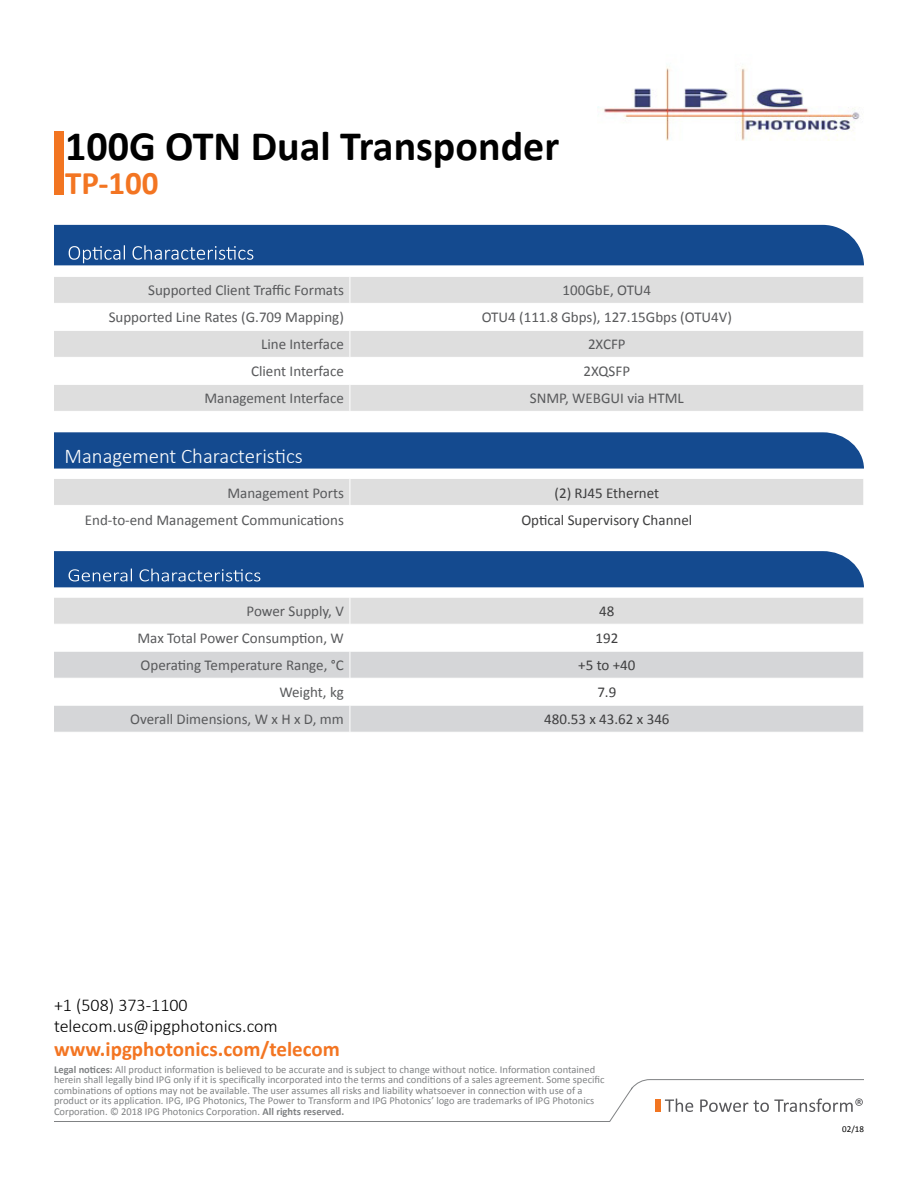
<style>
.page{position:relative;width:918px;height:1188px;background:#fff}
.page>*{position:absolute;margin:0;border:0;box-sizing:border-box;transform-origin:0 0}
.t1{font:700 42px "Calibri";color:#000}
.t2{font:700 33px "Calibri";color:#f37522}
.t3{font:700 21px "Calibri";color:#f37522}
.t4{font:300 21px "Calibri";color:#fff}
.t5{font:300 18px "Calibri";color:#000}
.t6{font:15px "Calibri";color:#58595b}
.t7{font:15px "Calibri";color:#3e3e3f}
.t8{font:10.5px/10.5px "Calibri";color:#808284}
.t9{font:9px "Calibri";color:#000}
.s1{font-weight:700}
</style>
<div class="page">
<svg style="left:54px;top:1079px;width:810px;height:43px"></svg>
<div style="left:54px;top:225px;width:810px;height:40px;background:#144a8f"></div>
<svg style="left:54px;top:551px;width:810px;height:36px;background:#1b4f92"></svg>
<svg style="left:54px;top:277px;width:809px;height:134px"></svg>
<div style="left:54px;top:132px;width:9px;height:63px;background:#f27521"></div>
<img style="left:597px;top:66px;width:263px;height:75px">
<svg style="left:54px;top:598px;width:810px;height:134px"></svg>
<div style="left:54px;top:432px;width:810px;height:37px;background:#144a8f"></div>
<div style="left:54px;top:479px;width:809px;height:26px;background:#dedede"></div>
<p class="t1" style="left:65px;top:119px;width:496px">100G OTN Dual Transponder</p>
<p class="t2" style="left:65px;top:162px;width:95px">TP-100</p>
<p class="t6" style="left:148px;top:281px;width:197px">Supported Client Traffic Formats</p>
<p class="t6" style="left:563px;top:281px;width:90px">100GbE, OTU4</p>
<p class="t6" style="left:109px;top:308px;width:237px">Supported Line Rates (G.709 Mapping)</p>
<p class="t6" style="left:482px;top:308px;width:252px">OTU4 (111.8 Gbps), 127.15Gbps (OTU4V)</p>
<p class="t6" style="left:261px;top:335px;width:84px">Line Interface</p>
<p class="t6" style="left:588px;top:335px;width:39px">2XCFP</p>
<p class="t6" style="left:251px;top:362px;width:94px">Client Interface</p>
<p class="t6" style="left:584px;top:362px;width:48px">2XQSFP</p>
<p class="t6" style="left:204px;top:389px;width:141px">Management Interface</p>
<p class="t6" style="left:530px;top:389px;width:156px">SNMP, WEBGUI via HTML</p>
<p class="t4" style="left:65px;top:443px;width:240px">Management Characteristics</p>
<p class="t6" style="left:227px;top:483px;width:118px">Management Ports</p>
<p class="t7" style="left:555px;top:483px;width:106px">(2) RJ45 Ethernet</p>
<p class="t6" style="left:85px;top:510px;width:261px">End-to-end Management Communications</p>
<p class="t7" style="left:521px;top:510px;width:173px">Optical Supervisory Channel</p>
<p class="t6" style="left:247px;top:602px;width:99px">Power Supply, V</p>
<p class="t7" style="left:599px;top:602px;width:17px">48</p>
<p class="t6" style="left:137px;top:629px;width:208px">Max Total Power Consumption, W</p>
<p class="t7" style="left:595px;top:629px;width:24px">192</p>
<p class="t6" style="left:141px;top:656px;width:205px">Operating Temperature Range, °C</p>
<p class="t7" style="left:578px;top:656px;width:59px">+5 to +40</p>
<p class="t6" style="left:279px;top:683px;width:66px">Weight, kg</p>
<p class="t7" style="left:597px;top:683px;width:20px">7.9</p>
<p class="t6" style="left:130px;top:710px;width:215px">Overall Dimensions, W x H x D, mm</p>
<p class="t7" style="left:544px;top:710px;width:127px">480.53 x 43.62 x 346</p>
<p class="t5" style="left:54px;top:993px;width:135px">+1 (508) 373-1100</p>
<p class="t5" style="left:54px;top:1014px;width:225px">telecom.us@ipgphotonics.com</p>
<p class="t3" style="left:54px;top:1035px;width:287px">www.ipgphotonics.com/telecom</p>
<p class="t8" style="left:54px;top:1064px;width:552px"><span class="s1">Legal notices:</span> All product information is believed to be accurate and is subject to change without notice. Information contained herein shall legally bind IPG only if it is specifically incorporated into the terms and conditions of a sales agreement. Some specific combinations of options may not be available. The user assumes all risks and liability whatsoever in connection with use of a product or its application. IPG, IPG Photonics, The Power to Transform and IPG Photonics’ logo are trademarks of IPG Photonics Corporation. © 2018 IPG Photonics Corporation. <span class="s1">All rights reserved.</span></p>
<p class="t9" style="left:842px;top:1123px;width:23px">02/18</p>
</div>
